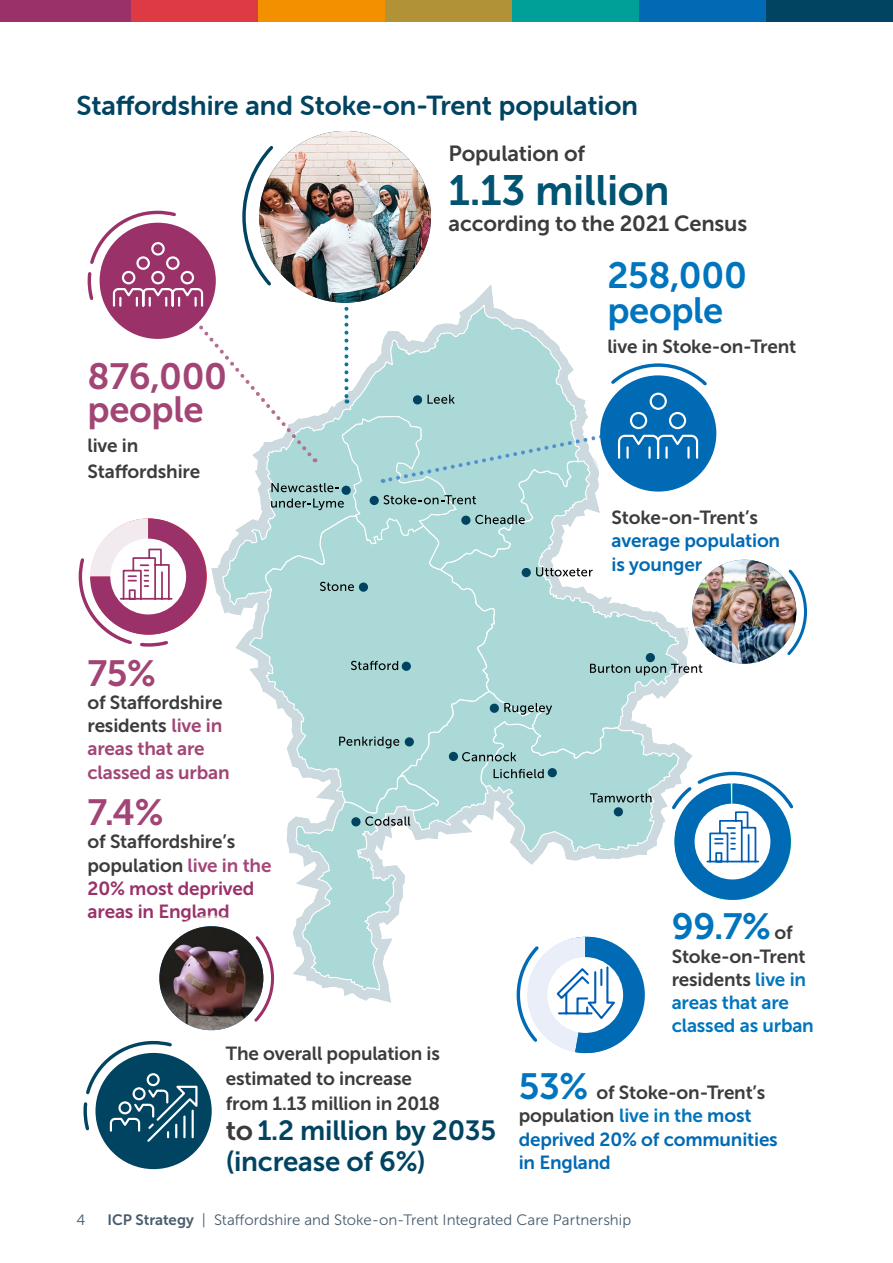
<style>
.page{position:relative;width:893px;height:1263px;background:#fff}
.page>*{position:absolute;margin:0;border:0;box-sizing:border-box;transform-origin:0 0}
.Paragraph{font:42.15px "Museo Sans 700";letter-spacing:-.01em;color:#005371}
.Paragraph-2{font:36.45px/35px "Museo Sans 700";letter-spacing:-.01em;color:#0075bd}
.Paragraph-3{font:36.45px/33.5px "Museo Sans 700";letter-spacing:-.01em;color:#a24575}
.Sub_header_18pt{font:27.6px "Museo Sans Rounded 700";color:#004461}
.Paragraph-4{font:27.6px/30.6px "Museo Sans 700";letter-spacing:-.01em;color:#004461}
.Paragraph-5{font:21.9px "Museo Sans 700";letter-spacing:-.01em;color:#3c3c3b}
.Paragraph-6{font:18.9px/23.2px "Museo Sans 700";letter-spacing:-.01em;color:#006ab4}
.Paragraph-7{font:18.9px/24.8px "Museo Sans 700";letter-spacing:-.01em;color:#3c3c3b}
.Paragraph-8{font:18.9px/23.2px "Museo Sans 700";letter-spacing:-.01em;color:#9a3269}
.Paragraph-9{font:18.9px/23.2px "Museo Sans 700";letter-spacing:-.01em;color:#a24575}
.Paragraph-10{font:18.9px/23.2px "Museo Sans 700";letter-spacing:-.01em;color:#0075bd}
.t1{font:15px "Museo Sans 300";color:#475c6d}
.s1{color:#3c3c3b}
.s2{color:#a44678}
.s3{font-size:18.9px;color:#3c3c3b}
.s4{font-size:36.45px;color:#0075bd}
.s5{color:#0075bd}
.s6{font-family:"Museo Sans 700"}
</style>
<div class="page">
<div style="left:763px;top:0;width:130px;height:22px;background:#004461"></div>
<div style="left:636px;top:0;width:130px;height:22px;background:#006ab4"></div>
<div style="left:509px;top:0;width:130px;height:22px;background:#009f98"></div>
<div style="left:381px;top:0;width:131px;height:22px;background:#b19236"></div>
<div style="left:254px;top:0;width:130px;height:22px;background:#f39000"></div>
<div style="left:127px;top:0;width:130px;height:22px;background:#dd3a44"></div>
<div style="left:0;top:0;width:130px;height:22px;background:#9a3269"></div>
<div style="left:495px;top:648px;width:185px;height:33px;background:#abd9d7"></div>
<svg style="left:248px;top:648px;width:247px;height:65px;background:#b7dddc"></svg>
<svg style="left:351px;top:661px;width:47px;height:9px"></svg>
<svg style="left:590px;top:664px;width:40px;height:9px"></svg>
<svg style="left:636px;top:664px;width:66px;height:11px"></svg>
<div style="left:402px;top:662px;width:9px;height:9px;background:#004461;border-radius:50%"></div>
<div style="left:646px;top:653px;width:9px;height:9px;background:#004461;border-radius:50%"></div>
<div style="left:95px;top:1053px;width:117px;height:116px;background:#004461;border-radius:50%"></div>
<svg style="left:83px;top:1040px;width:116px;height:104px"></svg>
<img style="left:259px;top:131px;width:172px;height:172px;border-radius:86px">
<img style="left:692px;top:560px;width:104px;height:104px;border-radius:52px">
<svg style="left:785px;top:569px;width:22px;height:86px"></svg>
<svg style="left:78px;top:143px;width:632px;height:505px"></svg>
<img style="left:159px;top:926px;width:104px;height:104px;border-radius:51px">
<div style="left:149px;top:915px;width:125px;height:126px;border:3px solid #fff;border-radius:50%"></div>
<svg style="left:252px;top:933px;width:23px;height:91px"></svg>
<svg style="left:286px;top:681px;width:507px;height:372px"></svg>
<p class="Sub_header_18pt" style="left:77px;top:90px;width:563px">Staffordshire and Stoke-on-Trent population</p>
<p class="Paragraph-5" style="left:449px;top:141px;width:138px">Population of</p>
<p class="Paragraph" style="left:449px;top:167px;width:223px">1.13 million</p>
<p class="Paragraph-5" style="left:449px;top:211px;width:300px">according to the 2021 Census</p>
<p class="Paragraph-2" style="left:607px;top:258px;width:141px">258,000 people</p>
<p class="Paragraph-7" style="left:607px;top:334px;width:190px">live in Stoke-on-Trent</p>
<p class="Paragraph-3" style="left:88px;top:359px;width:141px">876,000 people</p>
<p class="Paragraph-7" style="left:88px;top:432px;width:114px;line-height:26.2px">live in<br>Staffordshire</p>
<p class="Paragraph-6" style="left:611px;top:506px;width:170px"><span class="s1">Stoke-on-Trent’s </span>average population is younger</p>
<p class="Paragraph-3" style="left:87px;top:656px;width:70px">75%</p>
<p class="Paragraph-9" style="left:87px;top:691px;width:144px"><span class="s1">of Staffordshire residents</span> live in areas that are classed as urban</p>
<p class="Paragraph-3" style="left:88px;top:796px;width:77px">7.4%</p>
<p class="Paragraph-8" style="left:88px;top:830px;width:185px"><span class="s1">of Staffordshire’s population</span> <span class="s2">live in the<br></span>20% most deprived areas in England</p>
<p class="Paragraph-7" style="left:226px;top:1041px;width:216px">The overall population is estimated to increase from 1.13 million in 2018</p>
<p class="Paragraph-4" style="left:226px;top:1115px;width:272px"><span class="s1">to</span> 1.2 million by 2035 (increase of 6%)</p>
<p class="Paragraph-2" style="left:672px;top:909px;width:122px">99.7% <span class="s3">of</span></p>
<p class="Paragraph-10" style="left:672px;top:944px;width:144px"><span class="s1">Stoke-on-Trent residents</span> live in areas that are classed as urban</p>
<p class="Paragraph-6" style="left:519px;top:1081px;width:261px"><span class="s4">53%</span> <span class="s1">of Stoke-on-Trent’s population</span> <span class="s5">live in the</span> most deprived 20% of communities in England</p>
<p class="t1" style="left:77px;top:1212px;width:10px">4</p>
<p class="t1" style="left:107px;top:1212px;width:525px"><span class="s6">ICP Strategy</span> | Staffordshire and Stoke-on-Trent Integrated Care Partnership</p>
</div>
